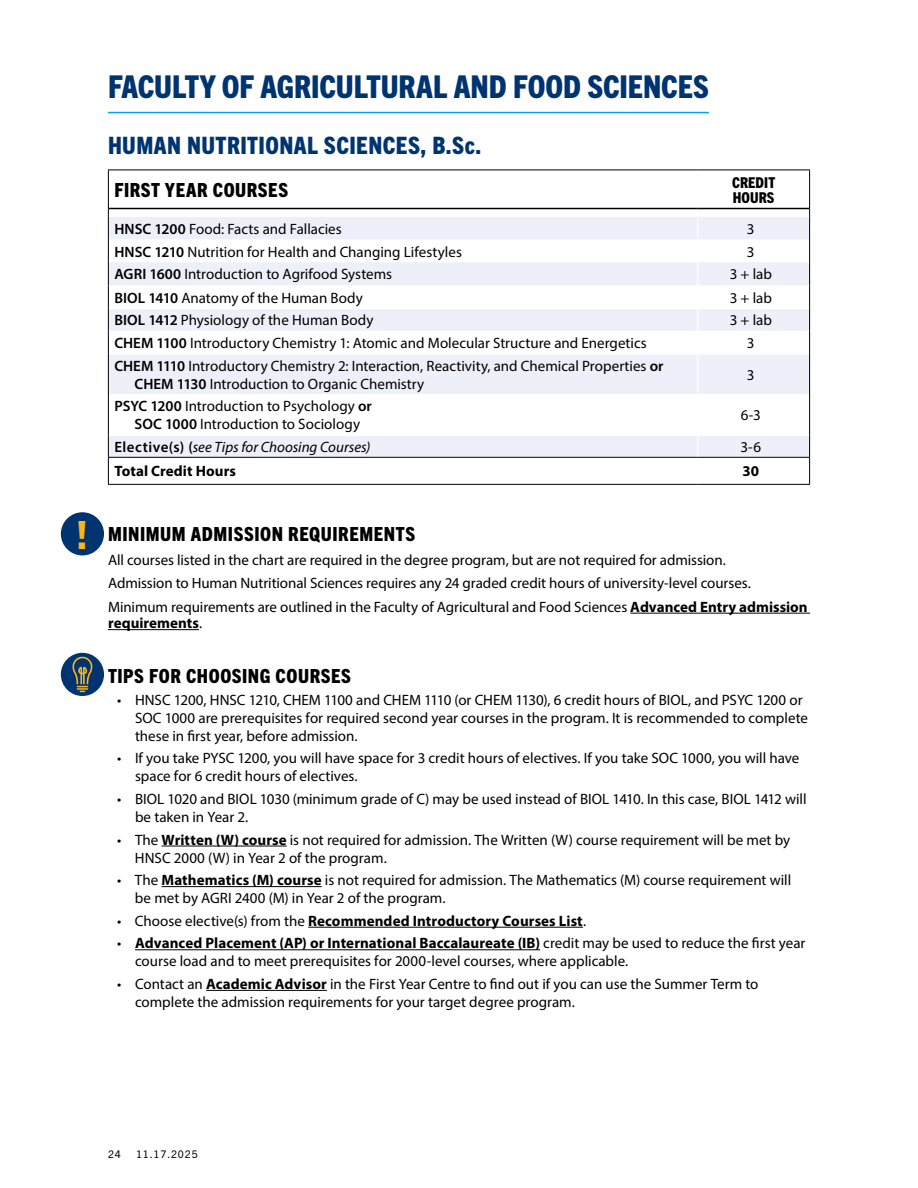
<style>
.page{position:relative;width:918px;height:1188px;background:#fff}
.page>*{position:absolute;margin:0;border:0;box-sizing:border-box;transform-origin:0 0}
.t1{font:800 condensed 39px "Trade Gothic Next LT Pro";color:#fcb515}
.t2{font:800 condensed 31.5px "Trade Gothic Next LT Pro";letter-spacing:-.005em;color:#003471}
.t3{font:800 condensed 24px "Trade Gothic Next LT Pro";letter-spacing:.02em;color:#003471}
.t4{font:800 condensed 19.5px "Trade Gothic Next LT Pro";letter-spacing:.03em;color:#000}
.t5{font:15px/18px "Myriad Pro";color:#000}
.t6{font:700 15px "Myriad Pro";letter-spacing:.005em;color:#000}
.t7{font:italic 15px "Myriad Pro";color:#000}
.t8{font:800 condensed 15px/15px "Trade Gothic Next LT Pro";letter-spacing:.005em;color:#000}
.t9{font:10.5px "Trade Gothic Next LT Pro";letter-spacing:.08em;color:#000}
.s1{font-weight:600}
.s2{font-weight:600;font-style:normal}
.s3{font-weight:700}
.s4{font-weight:400}
</style>
<div class="page">
<hr style="left:108px;top:112px;width:601px;height:1px;background:#00a3e6">
<svg style="left:109px;top:207px;width:700px;height:277px"></svg>
<svg style="left:109px;top:355px;width:700px;height:102px;fill:#eef0f9"></svg>
<hr style="left:109px;top:353px;width:588px;height:2px;background:#fff">
<hr style="left:698px;top:353px;width:111px;height:2px;background:#fff">
<hr style="left:109px;top:435px;width:588px;height:1px;background:#fff">
<hr style="left:698px;top:435px;width:111px;height:1px;background:#fff">
<hr style="left:697px;top:170px;width:1px;height:38px;background:#fff">
<hr style="left:697px;top:354px;width:1px;height:40px;background:#fff">
<hr style="left:697px;top:394px;width:1px;height:41px;background:#fff">
<svg style="left:697px;top:435px;width:1px;height:49px"></svg>
<hr style="left:108px;top:170px;width:1px;height:39px;background:#000">
<hr style="left:108px;top:170px;width:590px;height:1px;background:#000">
<hr style="left:698px;top:170px;width:112px;height:1px;background:#000">
<hr style="left:809px;top:170px;width:1px;height:39px;background:#000">
<svg style="left:108px;top:209px;width:702px;height:145px"></svg>
<hr style="left:108px;top:354px;width:1px;height:40px;background:#000">
<hr style="left:809px;top:354px;width:1px;height:40px;background:#000">
<hr style="left:108px;top:394px;width:1px;height:41px;background:#000">
<hr style="left:809px;top:394px;width:1px;height:41px;background:#000">
<svg style="left:108px;top:435px;width:1px;height:49px"></svg>
<svg style="left:809px;top:435px;width:1px;height:49px"></svg>
<hr style="left:108px;top:484px;width:590px;height:1px;background:#000">
<hr style="left:698px;top:484px;width:112px;height:1px;background:#000">
<hr style="left:109px;top:208px;width:589px;height:1px;background:#000">
<hr style="left:698px;top:208px;width:111px;height:1px;background:#000">
<hr style="left:108px;top:457px;width:590px;height:1px;background:#000">
<hr style="left:698px;top:457px;width:112px;height:1px;background:#000">
<hr style="left:630px;top:613px;width:180px;height:1px;background:#000">
<hr style="left:108px;top:629px;width:91px;height:1px;background:#000">
<hr style="left:162px;top:846px;width:125px;height:1px;background:#000">
<hr style="left:162px;top:886px;width:160px;height:1px;background:#000">
<hr style="left:308px;top:927px;width:275px;height:1px;background:#000">
<hr style="left:135px;top:949px;width:405px;height:1px;background:#000">
<hr style="left:206px;top:990px;width:121px;height:1px;background:#000">
<div style="left:61px;top:512px;width:43px;height:43px;background:#003471;border-radius:50%"></div>
<div style="left:61px;top:653px;width:43px;height:43px;background:#003471;border-radius:50%"></div>
<svg style="left:72px;top:657px;width:20px;height:35px"></svg>
<h1 class="t1" style="left:78px;top:508px;width:11px">!</h1>
<h2 class="t2" style="left:108px;top:65px;width:602px">FACULTY OF AGRICULTURAL AND FOOD SCIENCES</h2>
<h3 class="t3" style="left:108px;top:128px;width:375px">HUMAN NUTRITIONAL SCIENCES, B.Sc.</h3>
<h3 class="t4" style="left:114px;top:176px;width:175px">FIRST YEAR COURSES</h3>
<p class="t8" style="left:732px;top:174px;width:45px">CREDIT<br>HOURS</p>
<p class="t5" style="left:114px;top:220px;width:229px"><span class="s1">HNSC 1200</span> Food: Facts and Fallacies</p>
<p class="t5" style="left:747px;top:220px;width:9px">3</p>
<p class="t5" style="left:114px;top:243px;width:349px"><span class="s1">HNSC 1210</span> Nutrition for Health and Changing Lifestyles</p>
<p class="t5" style="left:747px;top:243px;width:9px">3</p>
<p class="t5" style="left:114px;top:265px;width:279px"><span class="s1">AGRI 1600</span> Introduction to Agrifood Systems</p>
<p class="t5" style="left:730px;top:265px;width:44px">3 + lab</p>
<p class="t5" style="left:114px;top:288px;width:250px"><span class="s1">BIOL 1410</span> Anatomy of the Human Body</p>
<p class="t5" style="left:730px;top:288px;width:44px">3 + lab</p>
<p class="t5" style="left:114px;top:311px;width:261px"><span class="s1">BIOL 1412</span> Physiology of the Human Body</p>
<p class="t5" style="left:730px;top:311px;width:44px">3 + lab</p>
<p class="t5" style="left:114px;top:334px;width:534px"><span class="s1">CHEM 1100</span> Introductory Chemistry 1: Atomic and Molecular Structure and Energetics</p>
<p class="t5" style="left:747px;top:334px;width:9px">3</p>
<p class="t5" style="left:135px;top:356px;width:530px;text-indent:-20px"><span class="s1">CHEM 1110</span> Introductory Chemistry 2: Interaction, Reactivity, and Chemical Properties <span class="s1">or<br>CHEM 1130</span> Introduction to Organic Chemistry</p>
<p class="t5" style="left:747px;top:365px;width:9px">3</p>
<p class="t5" style="left:114px;top:397px;width:259px;text-align:center"><span class="s1">PSYC 1200</span> Introduction to Psychology <span class="s1">or<br>SOC 1000</span> Introduction to Sociology</p>
<p class="t5" style="left:741px;top:406px;width:22px">6-3</p>
<p class="t7" style="left:114px;top:438px;width:258px"><span class="s2">Elective(s) (</span>see Tips for Choosing Courses)</p>
<p class="t5" style="left:740px;top:438px;width:22px">3-6</p>
<p class="t6" style="left:114px;top:462px;width:123px">Total Credit Hours</p>
<p class="t6" style="left:743px;top:462px;width:18px">30</p>
<h3 class="t4" style="left:108px;top:520px;width:309px">MINIMUM ADMISSION REQUIREMENTS</h3>
<p class="t5" style="left:108px;top:548px;width:701px;line-height:23.5px">All courses listed in the chart are required in the degree program, but are not required for admission.<br>Admission to Human Nutritional Sciences requires any 24 graded credit hours of university-level courses.<br>Minimum requirements are outlined in the Faculty of Agricultural and Food Sciences <span class="s3">Advanced Entry admission</span></p>
<p class="t6" style="left:108px;top:613px;width:96px">requirements<span class="s4">.</span></p>
<h3 class="t4" style="left:108px;top:663px;width:245px">TIPS FOR CHOOSING COURSES</h3>
<p class="t5" style="left:135px;top:690px;width:675px;text-indent:-18px">• HNSC 1200, HNSC 1210, CHEM 1100 and CHEM 1110 (or CHEM 1130), 6 credit hours of BIOL, and PSYC 1200 or<br>SOC 1000 are prerequisites for required second year courses in the program. It is recommended to complete these in first year, before admission.</p>
<p class="t5" style="left:135px;top:749px;width:666px;text-indent:-18px">• If you take PYSC 1200, you will have space for 3 credit hours of electives. If you take SOC 1000, you will have space for 6 credit hours of electives.</p>
<p class="t5" style="left:135px;top:790px;width:673px;text-indent:-18px">• BIOL 1020 and BIOL 1030 (minimum grade of C) may be used instead of BIOL 1410. In this case, BIOL 1412 will be taken in Year 2.</p>
<p class="t5" style="left:135px;top:830px;width:657px;text-indent:-18px">• The <span class="s3">Written (W) course</span> is not required for admission. The Written (W) course requirement will be met by<br>HNSC 2000 (W) in Year 2 of the program.</p>
<p class="t5" style="left:135px;top:871px;width:658px;text-indent:-18px">• The <span class="s3">Mathematics (M) course</span> is not required for admission. The Mathematics (M) course requirement will be met by AGRI 2400 (M) in Year 2 of the program.</p>
<p class="t6" style="left:117px;top:911px;width:470px"><span class="s4">• Choose elective(s) from the</span> Recommended Introductory Courses List<span class="s4">.</span></p>
<p class="t5" style="left:135px;top:934px;width:672px;text-indent:-18px">• <span class="s3">Advanced Placement (AP) or International Baccalaureate (IB)</span> credit may be used to reduce the first year course load and to meet prerequisites for 2000-level courses, where applicable.</p>
<p class="t5" style="left:135px;top:975px;width:625px;text-indent:-18px">• Contact an <span class="s3">Academic Advisor</span> in the First Year Centre to find out if you can use the Summer Term to complete the admission requirements for your target degree program.</p>
<p class="t9" style="left:108px;top:1146px;width:14px">24</p>
<p class="t9" style="left:136px;top:1146px;width:63px">11.17.2025</p>
</div>
